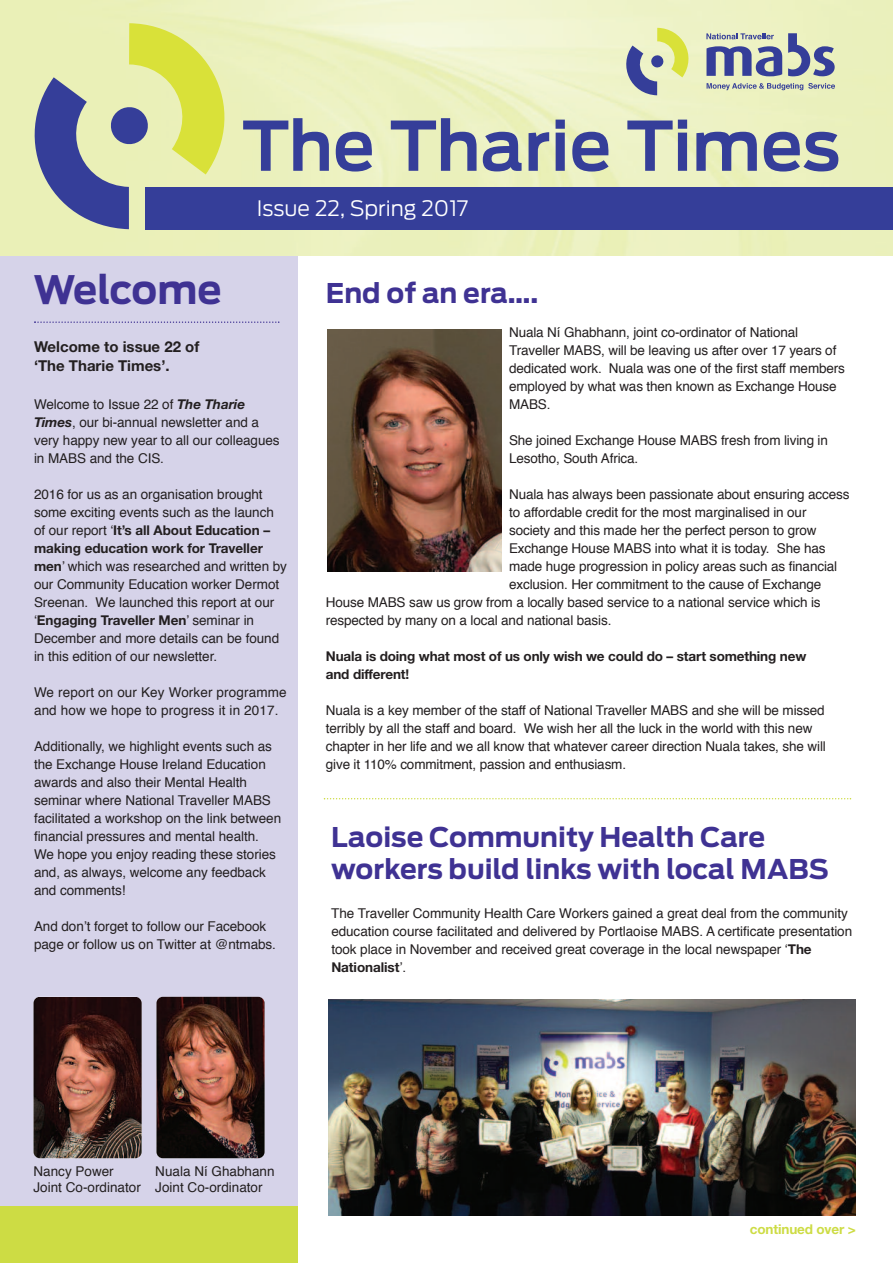
<style>
.page{position:relative;width:893px;height:1263px;background:#fff}
.page>*{position:absolute;margin:0;border:0;box-sizing:border-box;transform-origin:0 0}
.t1{font:600 67.8px "Ford Antenna";color:#353e99}
.t2{font:700 39px "Ford Antenna";letter-spacing:-.01em;color:#3f3293}
.t3{font:700 27px/32.4px "Ford Antenna";color:#3f3293}
.t4{font:300 21.15px "Ford Antenna";color:#fff}
.t5{font:700 15px/19.5px "Helvetica Neue";color:#231f20}
.t6{font:13.5px/18px "Helvetica";letter-spacing:-.005em;color:#231f20}
.t7{font:700 13.5px/18px "Helvetica Neue";letter-spacing:-.005em;color:#231f20}
.t8{font:700 13.5px "Helvetica Neue";letter-spacing:-.01em;color:#cddc44}
.s1{font-family:"Helvetica Neue";font-weight:700;font-style:italic}
.s2{font-family:"Helvetica";font-weight:400}
.s3{font-family:"Helvetica Neue";font-weight:700}
</style>
<div class="page">
<div style="left:0;top:240px;width:298px;height:1023px;background:#d6d3e9"></div>
<div style="left:0;top:1206px;width:298px;height:57px;background:#cddc44"></div>
<svg style="left:34px;top:321px;width:245px;height:2px"></svg>
<img style="left:34px;top:997px;width:108px;height:161px;border-radius:6px">
<img style="left:156px;top:997px;width:109px;height:161px;border-radius:6px">
<img style="left:0;top:0;width:893px;height:255px">
<svg style="left:9px;top:23px;width:244px;height:206px;background:#c8ce9f"></svg>
<div style="left:145px;top:187px;width:748px;height:42px;background:#353e99"></div>
<svg style="left:706px;top:46px;width:76px;height:30px;background:#7d84a9"></svg>
<svg style="left:788px;top:33px;width:47px;height:43px;background:#9ca3ae"></svg>
<svg style="left:618px;top:28px;width:80px;height:67px;background:#cdd3ac"></svg>
<svg style="left:706px;top:33px;width:68px;height:6px"></svg>
<svg style="left:707px;top:83px;width:128px;height:7px"></svg>
<img style="left:327px;top:329px;width:175px;height:242px">
<svg style="left:324px;top:798px;width:527px;height:1px"></svg>
<img style="left:329px;top:1000px;width:527px;height:215px">
<h1 class="t1" style="left:242px;top:121px;width:600px">The Tharie Times</h1>
<h3 class="t4" style="left:257px;top:200px;width:213px">Issue 22, Spring 2017</h3>
<h2 class="t2" style="left:34px;top:275px;width:190px">Welcome</h2>
<p class="t5" style="left:34px;top:338px;width:167px">Welcome to issue 22 of ‘The Tharie Times’.</p>
<p class="t6" style="left:34px;top:396px;width:247px">Welcome to Issue 22 of <span class="s1">The Tharie<br>Times</span>, our bi-annual newsletter and a very happy new year to all our colleagues in MABS and the CIS.</p>
<p class="t6" style="left:34px;top:486px;width:241px">2016 for us as an organisation brought some exciting events such as the launch</p>
<p class="t7" style="left:34px;top:522px;width:238px"><span class="s2">of our report ‘</span>It’s all About Education – making education work for Traveller</p>
<p class="t6" style="left:34px;top:558px;width:254px"><span class="s3">men</span>’ which was researched and written by our Community Education worker Dermot<br>Sreenan. We launched this report at our</p>
<p class="t7" style="left:34px;top:612px;width:222px"><span class="s2">‘</span>Engaging Traveller Men<span class="s2">’ seminar in</span></p>
<p class="t6" style="left:34px;top:630px;width:247px">December and more details can be found in this edition of our newsletter.</p>
<p class="t6" style="left:34px;top:684px;width:254px">We report on our Key Worker programme and how we hope to progress it in 2017.</p>
<p class="t6" style="left:34px;top:738px;width:249px">Additionally, we highlight events such as the Exchange House Ireland Education awards and also their Mental Health seminar where National Traveller MABS facilitated a workshop on the link between financial pressures and mental health.<br>We hope you enjoy reading these stories and, as always, welcome any feedback and comments!</p>
<p class="t6" style="left:34px;top:918px;width:243px">And don’t forget to follow our Facebook page or follow us on Twitter at @ntmabs.</p>
<h3 class="t3" style="left:326px;top:279px;width:214px">End of an era….</h3>
<p class="t6" style="left:509px;top:324px;width:337px">Nuala Ní Ghabhann, joint co-ordinator of National Traveller MABS, will be leaving us after over 17 years of dedicated work. Nuala was one of the first staff members employed by what was then known as Exchange House MABS.</p>
<p class="t6" style="left:509px;top:432px;width:320px">She joined Exchange House MABS fresh from living in<br>Lesotho, South Africa.</p>
<p class="t6" style="left:509px;top:486px;width:342px">Nuala has always been passionate about ensuring access</p>
<p class="t6" style="left:509px;top:504px;width:299px">to affordable credit for the most marginalised in our</p>
<p class="t6" style="left:509px;top:522px;width:309px">society and this made her the perfect person to grow</p>
<p class="t6" style="left:509px;top:540px;width:318px">Exchange House MABS into what it is today. She has</p>
<p class="t6" style="left:509px;top:558px;width:330px">made huge progression in policy areas such as financial</p>
<p class="t6" style="left:509px;top:576px;width:314px">exclusion. Her commitment to the cause of Exchange</p>
<p class="t6" style="left:326px;top:594px;width:496px">House MABS saw us grow from a locally based service to a national service which is</p>
<p class="t6" style="left:326px;top:612px;width:287px">respected by many on a local and national basis.</p>
<p class="t7" style="left:326px;top:648px;width:482px">Nuala is doing what most of us only wish we could do – start something new and different!</p>
<p class="t6" style="left:326px;top:702px;width:502px">Nuala is a key member of the staff of National Traveller MABS and she will be missed terribly by all the staff and board. We wish her all the luck in the world with this new chapter in her life and we all know that whatever career direction Nuala takes, she will give it 110% commitment, passion and enthusiasm.</p>
<h3 class="t3" style="left:331px;top:823px;width:499px">Laoise Community Health Care workers build links with local MABS</h3>
<p class="t6" style="left:331px;top:905px;width:522px">The Traveller Community Health Care Workers gained a great deal from the community education course facilitated and delivered by Portlaoise MABS. A certificate presentation took place in November and received great coverage in the local newspaper ‘<span class="s3">The</span></p>
<p class="t7" style="left:331px;top:959px;width:76px">Nationalist<span class="s2">’.</span></p>
<p class="t6" style="left:34px;top:1164px;width:109px;line-height:16.2px">Nancy Power<br>Joint Co-ordinator</p>
<p class="t6" style="left:155px;top:1164px;width:121px;line-height:16.2px">Nuala Ní Ghabhann<br>Joint Co-ordinator</p>
<p class="t8" style="left:750px;top:1224px;width:108px">continued over &gt;</p>
</div>
